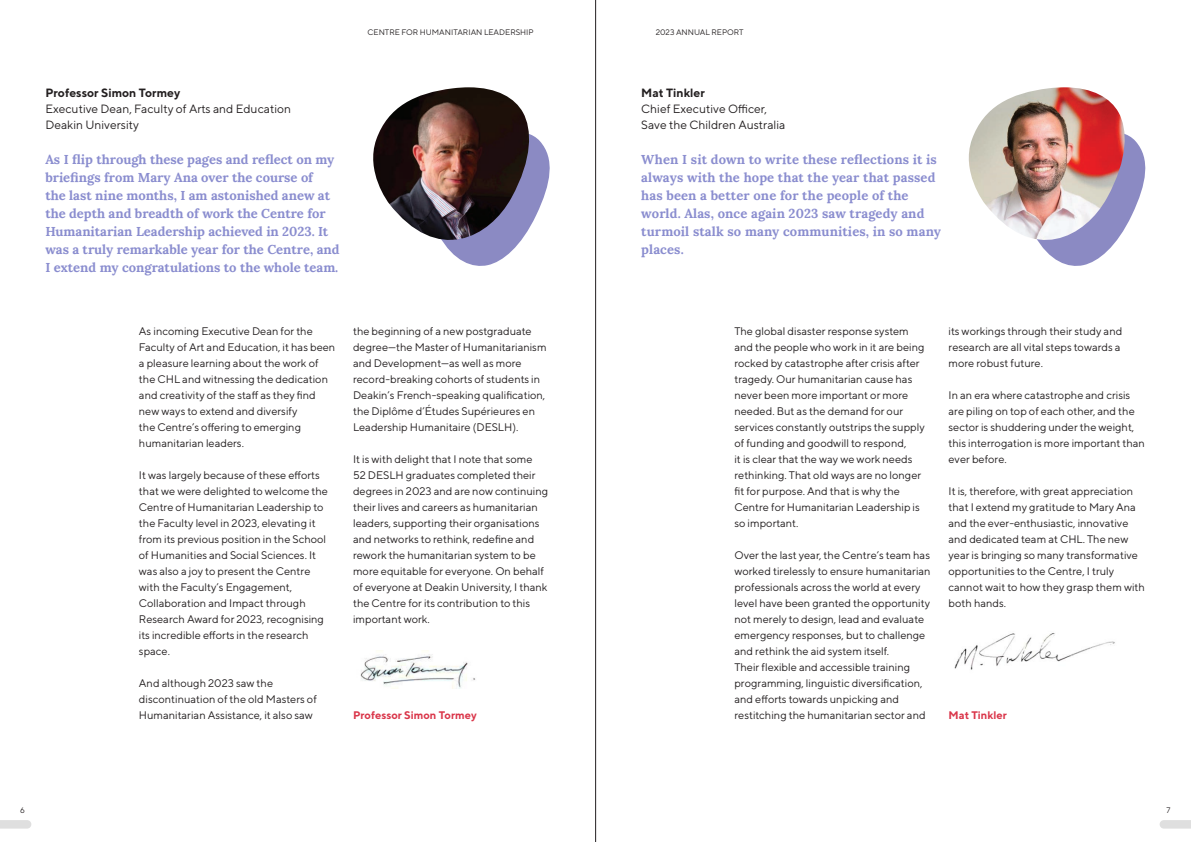
<style>
.page{position:relative;width:1191px;height:842px;background:#fff}
.page>*{position:absolute;margin:0;border:0;box-sizing:border-box;transform-origin:0 0}
.Body_Text_1{font:700 13px/18px "Lora";color:#8a8dcf}
.Body_Text_1-2{font:12px/16px "TT Norms";color:#231f20}
.Body_Text_1-3{font:700 12px "TT Norms";color:#231f20}
.Body_Text_1-4{font:11px/16px "TT Norms";color:#231f20}
.Body_Text_1-5{font:700 11px "TT Norms";color:#da374b}
.t1{font:8px "TT Norms";color:#231f20}
</style>
<div class="page">
<svg style="left:452px;top:134px;width:98px;height:132px"></svg>
<img style="left:373px;top:87px;width:158px;height:166px">
<svg style="left:1039px;top:135px;width:107px;height:131px"></svg>
<img style="left:968px;top:87px;width:160px;height:155px">
<hr style="left:595px;top:0;width:1px;height:842px;background:#231f20">
<img style="left:954px;top:633px;width:161px;height:37px">
<svg style="left:0;top:820px;width:31px;height:9px"></svg>
<svg style="left:1159px;top:820px;width:32px;height:9px"></svg>
<img style="left:360px;top:650px;width:116px;height:38px">
<p class="t1" style="left:367px;top:27px;width:168px">CENTRE FOR HUMANITARIAN LEADERSHIP</p>
<p class="t1" style="left:656px;top:27px;width:89px">2023 ANNUAL REPORT</p>
<p class="Body_Text_1-3" style="left:45px;top:85px;width:136px">Professor Simon Tormey</p>
<p class="Body_Text_1-2" style="left:45px;top:100px;width:247px">Executive Dean, Faculty of Arts and Education</p>
<p class="Body_Text_1-2" style="left:45px;top:116px;width:95px">Deakin University</p>
<p class="Body_Text_1" style="left:45px;top:149px;width:296px">As I flip through these pages and reflect on my briefings from Mary Ana over the course of<br>the last nine months, I am astonished anew at the depth and breadth of work the Centre for Humanitarian Leadership achieved in 2023. It was a truly remarkable year for the Centre, and I extend my congratulations to the whole team.</p>
<p class="Body_Text_1-4" style="left:139px;top:322px;width:198px">As incoming Executive Dean for the Faculty of Art and Education, it has been a pleasure learning about the work of the CHL and witnessing the dedication and creativity of the staff as they find new ways to extend and diversify<br>the Centre’s offering to emerging humanitarian leaders.</p>
<p class="Body_Text_1-4" style="left:139px;top:466px;width:191px">It was largely because of these efforts that we were delighted to welcome the Centre of Humanitarian Leadership to the Faculty level in 2023, elevating it from its previous position in the School of Humanities and Social Sciences. It was also a joy to present the Centre with the Faculty’s Engagement, Collaboration and Impact through Research Award for 2023, recognising its incredible efforts in the research space.</p>
<p class="Body_Text_1-4" style="left:139px;top:675px;width:179px">And although 2023 saw the discontinuation of the old Masters of<br>Humanitarian Assistance, it also saw</p>
<p class="Body_Text_1-4" style="left:353px;top:323px;width:195px">the beginning of a new postgraduate degree—the Master of Humanitarianism and Development—as well as more record-breaking cohorts of students in Deakin’s French-speaking qualification, the Diplôme d’Études Supérieures en Leadership Humanitaire (DESLH).</p>
<p class="Body_Text_1-4" style="left:353px;top:451px;width:197px">It is with delight that I note that some<br>52 DESLH graduates completed their degrees in 2023 and are now continuing their lives and careers as humanitarian leaders, supporting their organisations and networks to rethink, redefine and rework the humanitarian system to be more equitable for everyone. On behalf of everyone at Deakin University, I thank the Centre for its contribution to this important work.</p>
<p class="Body_Text_1-5" style="left:353px;top:708px;width:125px">Professor Simon Tormey</p>
<p class="Body_Text_1-3" style="left:641px;top:85px;width:65px">Mat Tinkler</p>
<p class="Body_Text_1-2" style="left:641px;top:100px;width:146px">Chief Executive Officer,<br>Save the Children Australia</p>
<p class="Body_Text_1" style="left:641px;top:149px;width:301px">When I sit down to write these reflections it is always with the hope that the year that passed has been a better one for the people of the world. Alas, once again 2023 saw tragedy and turmoil stalk so many communities, in so many places.</p>
<p class="Body_Text_1-4" style="left:734px;top:322px;width:192px">The global disaster response system and the people who work in it are being rocked by catastrophe after crisis after tragedy. Our humanitarian cause has never been more important or more needed. But as the demand for our services constantly outstrips the supply of funding and goodwill to respond,<br>it is clear that the way we work needs rethinking. That old ways are no longer fit for purpose. And that is why the Centre for Humanitarian Leadership is so important.</p>
<p class="Body_Text_1-4" style="left:734px;top:547px;width:198px">Over the last year, the Centre’s team has worked tirelessly to ensure humanitarian professionals across the world at every level have been granted the opportunity not merely to design, lead and evaluate emergency responses, but to challenge and rethink the aid system itself.<br>Their flexible and accessible training programming, linguistic diversification, and efforts towards unpicking and restitching the humanitarian sector and</p>
<p class="Body_Text_1-4" style="left:948px;top:323px;width:175px">its workings through their study and research are all vital steps towards a more robust future.</p>
<p class="Body_Text_1-4" style="left:948px;top:387px;width:198px">In an era where catastrophe and crisis are piling on top of each other, and the sector is shuddering under the weight, this interrogation is more important than ever before.</p>
<p class="Body_Text_1-4" style="left:948px;top:483px;width:198px">It is, therefore, with great appreciation that I extend my gratitude to Mary Ana and the ever-enthusiastic, innovative and dedicated team at CHL. The new year is bringing so many transformative opportunities to the Centre, I truly cannot wait to how they grasp them with both hands.</p>
<p class="Body_Text_1-5" style="left:948px;top:708px;width:60px">Mat Tinkler</p>
<p class="t1" style="left:20px;top:805px;width:6px">6</p>
<p class="t1" style="left:1166px;top:805px;width:5px">7</p>
</div>
